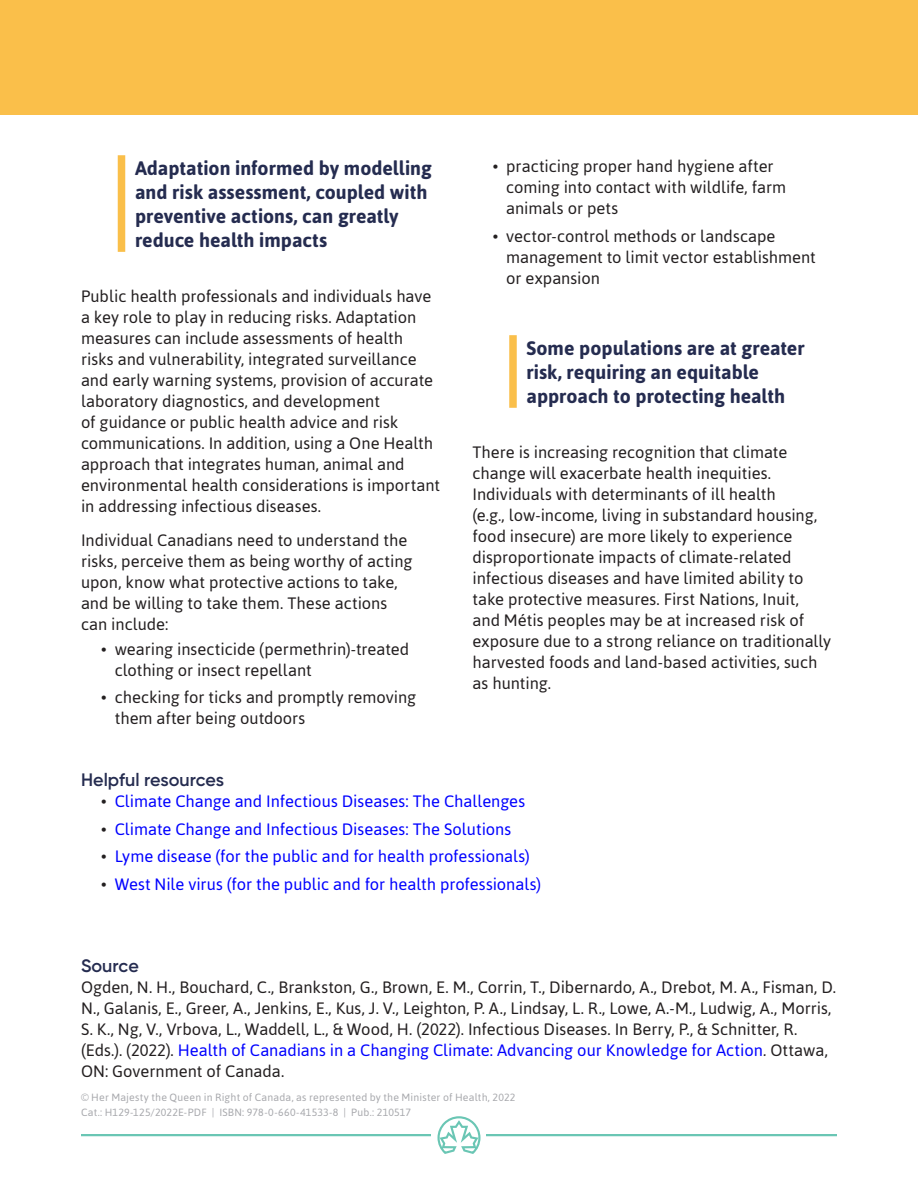
<style>
.page{position:relative;width:918px;height:1188px;background:#fff}
.page>*{position:absolute;margin:0;border:0;box-sizing:border-box;transform-origin:0 0}
.Key_Message{font:700 19.5px/24px "Asap";color:#252c50}
.H4_Source{font:600 18px "Gilroy";color:#252c50}
.Body{font:16.5px/21px "Asap";letter-spacing:-.005em;color:#231f20}
.Source_Body{font:16.5px/21px "Asap";color:#231f20}
.t1{font:16.5px "Asap";color:#00f}
.Body_B4_Bullet{font:16.5px/21px "Asap";color:#231f20}
.Source_Body-2{font:10.5px/15px "Asap";letter-spacing:.02em;color:#a8a9ad}
.s1{color:#231f20}
.s2{color:#00f}
.s3{font-style:italic}
</style>
<div class="page">
<div style="left:0;top:0;width:918px;height:114px;background:#fabf4a"></div>
<hr style="left:81px;top:1134px;width:756px;height:2px;background:#6ac6b4">
<div style="left:432px;top:1116px;width:54px;height:38px;background:#fff"></div>
<svg style="left:437px;top:1116px;width:44px;height:38px"></svg>
<div style="left:118px;top:155px;width:7px;height:97px;background:#fabf4a"></div>
<div style="left:509px;top:335px;width:8px;height:73px;background:#fabf4a"></div>
<p class="Key_Message" style="left:135px;top:156px;width:298px">Adaptation informed by modelling and risk assessment, coupled with preventive actions, can greatly reduce health impacts</p>
<p class="Body" style="left:81px;top:285px;width:361px">Public health professionals and individuals have a key role to play in reducing risks. Adaptation measures can include assessments of health<br>risks and vulnerability, integrated surveillance and early warning systems, provision of accurate laboratory diagnostics, and development<br>of guidance or public health advice and risk communications. In addition, using a One Health approach that integrates human, animal and environmental health considerations is important in addressing infectious diseases.</p>
<p class="Body_B4_Bullet" style="left:81px;top:530px;width:333px">Individual Canadians need to understand the risks, perceive them as being worthy of acting upon, know what protective actions to take, and be willing to take them. These actions can include:</p>
<p class="Body" style="left:115px;top:638px;width:296px;text-indent:-14px">• wearing insecticide (permethrin)-treated clothing or insect repellant</p>
<p class="Body" style="left:115px;top:687px;width:303px;text-indent:-14px">• checking for ticks and promptly removing them after being outdoors</p>
<p class="Body" style="left:506px;top:155px;width:282px;text-indent:-14px">• practicing proper hand hygiene after coming into contact with wildlife, farm animals or pets</p>
<p class="Body" style="left:506px;top:225px;width:311px;text-indent:-14px">• vector-control methods or landscape management to limit vector establishment or expansion</p>
<p class="Key_Message" style="left:526px;top:335px;width:280px">Some populations are at greater risk, requiring an equitable approach to protecting health</p>
<p class="Body" style="left:472px;top:441px;width:360px">There is increasing recognition that climate change will exacerbate health inequities.<br>Individuals with determinants of ill health<br>(e.g., low-income, living in substandard housing, food insecure) are more likely to experience disproportionate impacts of climate-related infectious diseases and have limited ability to take protective measures. First Nations, Inuit,<br>and Métis peoples may be at increased risk of exposure due to a strong reliance on traditionally harvested foods and land-based activities, such as hunting.</p>
<h4 class="H4_Source" style="left:81px;top:768px;width:145px">Helpful resources</h4>
<p class="t1" style="left:101px;top:790px;width:425px"><span class="s1">•</span> Climate Change and Infectious Diseases: The Challenges</p>
<p class="t1" style="left:101px;top:818px;width:412px"><span class="s1">•</span> Climate Change and Infectious Diseases: The Solutions</p>
<p class="t1" style="left:101px;top:846px;width:430px"><span class="s1">•</span> Lyme disease (for the public and for health professionals)</p>
<p class="t1" style="left:101px;top:873px;width:441px"><span class="s1">•</span> West Nile virus (for the public and for health professionals)</p>
<p class="H4_Source" style="left:81px;top:954px;width:59px">Source</p>
<p class="Source_Body" style="left:81px;top:976px;width:757px">Ogden, N. H., Bouchard, C., Brankston, G., Brown, E. M., Corrin, T., Dibernardo, A., Drebot, M. A., Fisman, D.<br>N., Galanis, E., Greer, A., Jenkins, E., Kus, J. V., Leighton, P. A., Lindsay, L. R., Lowe, A.-M., Ludwig, A., Morris, S. K., Ng, V., Vrbova, L., Waddell, L., &amp; Wood, H. (2022). Infectious Diseases. In Berry, P., &amp; Schnitter, R. (Eds.). (2022). <span class="s2">Health of Canadians in a Changing Climate: Advancing our Knowledge for Action</span><span class="s3">.</span> Ottawa, ON: Government of Canada.</p>
<p class="Source_Body-2" style="left:81px;top:1090px;width:436px">© Her Majesty the Queen in Right of Canada, as represented by the Minister of Health, 2022<br>Cat.: H129-125/2022E-PDF | ISBN: 978-0-660-41533-8 | Pub.: 210517</p>
</div>
